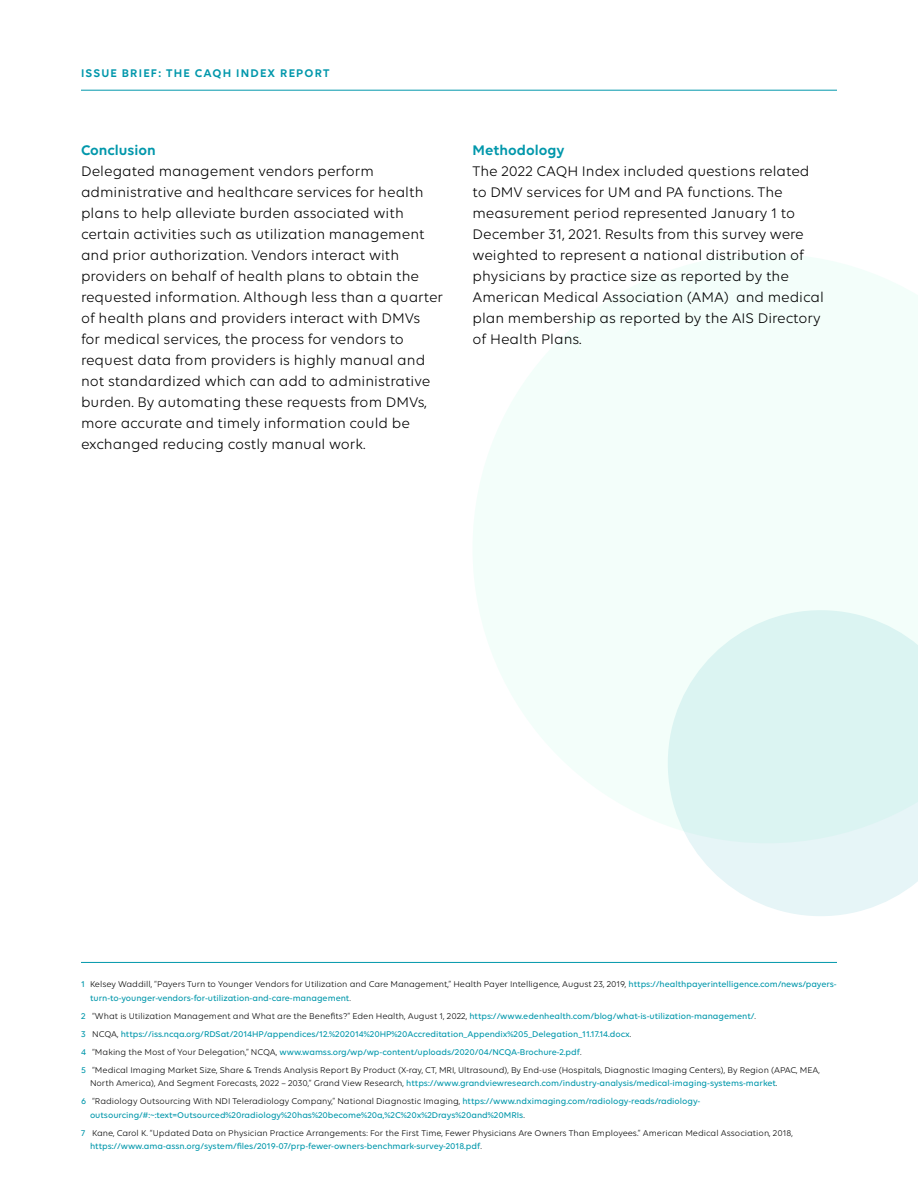
<style>
.page{position:relative;width:918px;height:1188px;background:#fff}
.page>*{position:absolute;margin:0;border:0;box-sizing:border-box;transform-origin:0 0}
.Body_Text{font:15px/21px "Volte";color:#000}
.Body_Header{font:600 15px "Volte";color:#0097ab}
.t1{font:600 12px "Volte";letter-spacing:.1em;color:#0097ab}
.t2{font:9px/13.5px "Volte";color:#000}
.t3{font:500 9px/13.5px "Volte";letter-spacing:-.005em;color:#0097ab}
.s1{font-weight:500;color:#0097ab}
.s2{font-weight:400;color:#000}
</style>
<div class="page">
<hr style="left:81px;top:90px;width:756px;height:1px;background:#0097ab">
<svg style="left:473px;top:254px;width:445px;height:571px;fill:#f3fefa"></svg>
<hr style="left:81px;top:962px;width:756px;height:1px;background:#0097ab">
<svg style="left:667px;top:609px;width:251px;height:307px;fill:#dbf4f2"></svg>
<p class="t1" style="left:81px;top:66px;width:250px">ISSUE BRIEF: THE CAQH INDEX REPORT</p>
<p class="Body_Header" style="left:81px;top:142px;width:76px">Conclusion</p>
<p class="Body_Text" style="left:81px;top:161px;width:364px">Delegated management vendors perform administrative and healthcare services for health plans to help alleviate burden associated with certain activities such as utilization management and prior authorization. Vendors interact with providers on behalf of health plans to obtain the requested information. Although less than a quarter of health plans and providers interact with DMVs for medical services, the process for vendors to request data from providers is highly manual and not standardized which can add to administrative burden. By automating these requests from DMVs, more accurate and timely information could be exchanged reducing costly manual work.</p>
<p class="Body_Header" style="left:473px;top:142px;width:93px">Methodology</p>
<p class="Body_Text" style="left:473px;top:161px;width:353px">The 2022 CAQH Index included questions related to DMV services for UM and PA functions. The measurement period represented January 1 to December 31, 2021. Results from this survey were weighted to represent a national distribution of physicians by practice size as reported by the American Medical Association (AMA) and medical plan membership as reported by the AIS Directory of Health Plans.</p>
<p class="t2" style="left:90px;top:977px;width:748px;text-indent:-9px"><span class="s1">1</span> Kelsey Waddill, “Payers Turn to Younger Vendors for Utilization and Care Management,” Health Payer Intelligence, August 23, 2019, <span class="s1">https://healthpayerintelligence.com/news/payers&shy;turn-to-younger-vendors-for-utilization-and-care-management</span>.</p>
<p class="t2" style="left:81px;top:1009px;width:677px"><span class="s1">2</span> “What is Utilization Management and What are the Benefits?” Eden Health, August 1, 2022, <span class="s1">https://www.edenhealth.com/blog/what-is-utilization-management/</span>.</p>
<p class="t3" style="left:81px;top:1027px;width:552px">3 <span class="s2">NCQA,</span> https://iss.ncqa.org/RDSat/2014HP/appendices/12.%202014%20HP%20Accreditation_Appendix%205_Delegation_11.17.14.docx<span class="s2">.</span></p>
<p class="t3" style="left:81px;top:1045px;width:502px">4 <span class="s2">“Making the Most of Your Delegation,” NCQA,</span> www.wamss.org/wp/wp-content/uploads/2020/04/NCQA-Brochure-2.pdf<span class="s2">.</span></p>
<p class="t2" style="left:90px;top:1063px;width:731px;text-indent:-9px"><span class="s1">5</span> “Medical Imaging Market Size, Share &amp; Trends Analysis Report By Product (X-ray, CT, MRI, Ultrasound), By End-use (Hospitals, Diagnostic Imaging Centers), By Region (APAC, MEA,<br>North America), And Segment Forecasts, 2022 – 2030,” Grand View Research, <span class="s1">https://www.grandviewresearch.com/industry-analysis/medical-imaging-systems-market</span>.</p>
<p class="t3" style="left:90px;top:1094px;width:612px;text-indent:-9px">6 <span class="s2">“Radiology Outsourcing With NDI Teleradiology Company,” National Diagnostic Imaging,</span> https://www.ndximaging.com/radiology-reads/radiology&shy;outsourcing/#:~:text=Outsourced%20radiology%20has%20become%20a,%2C%20x%2Drays%20and%20MRIs<span class="s2">.</span></p>
<p class="t2" style="left:90px;top:1126px;width:704px;text-indent:-9px"><span class="s1">7</span> Kane, Carol K. “Updated Data on Physician Practice Arrangements: For the First Time, Fewer Physicians Are Owners Than Employees.” American Medical Association, 2018, <span class="s1">https://www.ama-assn.org/system/files/2019-07/prp-fewer-owners-benchmark-survey-2018.pdf</span>.</p>
</div>
